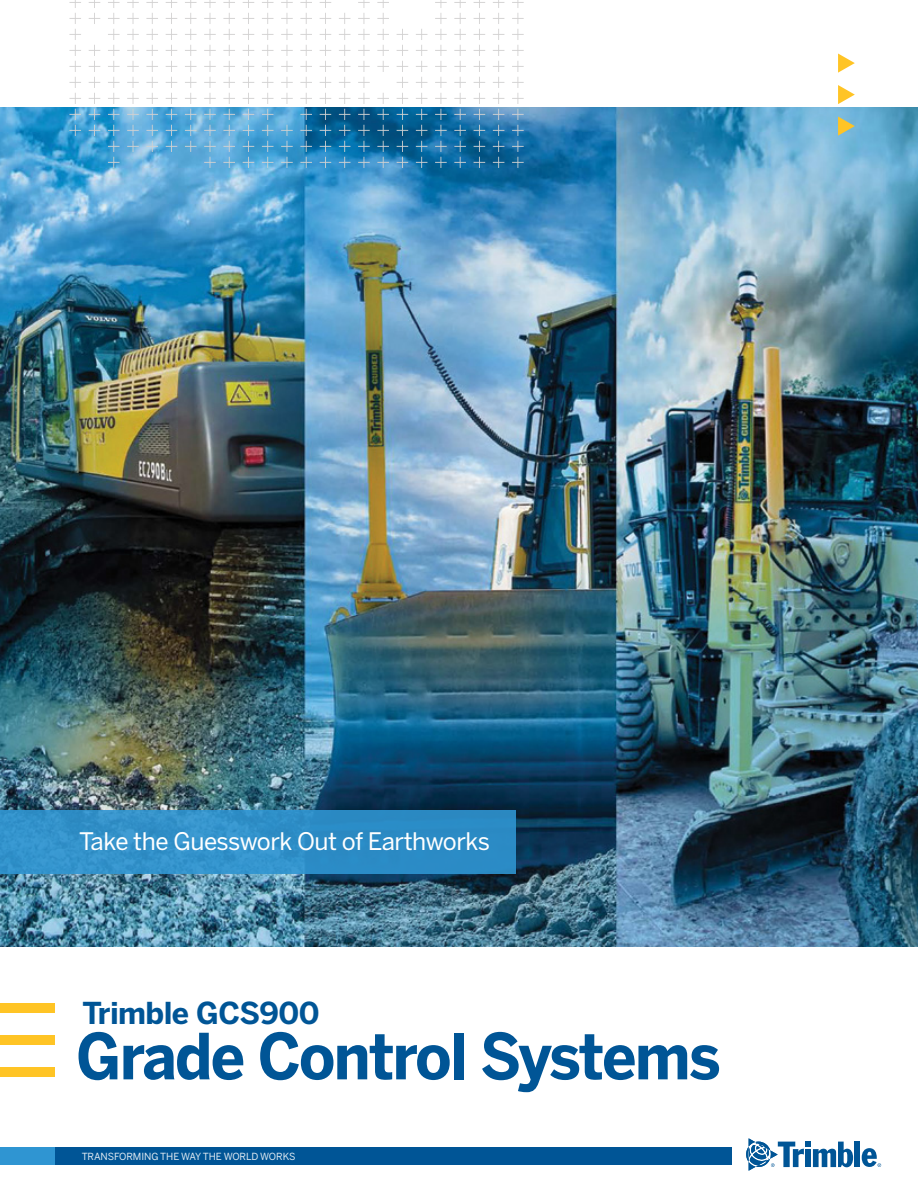
<style>
.page{position:relative;width:918px;height:1188px;background:#fff}
.page>*{position:absolute;margin:0;border:0;box-sizing:border-box;transform-origin:0 0}
.t1{font:700 63px "Benton Sans";letter-spacing:-.03em;color:#005596;scale:.95 1}
.t2{font:700 30px "Benton Sans";letter-spacing:-.02em;color:#005596}
.t3{font:24px "Benton Sans";letter-spacing:-.02em;color:#fff}
.t4{font:9.75px "Benton Sans";letter-spacing:-.01em;color:#fff}
</style>
<div class="page">
<img style="left:0;top:107px;width:918px;height:840px">
<svg style="left:838px;top:54px;width:17px;height:19px"></svg>
<svg style="left:838px;top:85px;width:17px;height:19px"></svg>
<svg style="left:838px;top:117px;width:17px;height:19px"></svg>
<svg style="left:69px;top:0;width:455px;height:168px"></svg>
<div style="left:0;top:1003px;width:55px;height:9px;background:#ffc425"></div>
<div style="left:0;top:1035px;width:55px;height:10px;background:#ffc425"></div>
<div style="left:0;top:1068px;width:55px;height:9px;background:#ffc425"></div>
<div style="left:0;top:810px;width:516px;height:64px;background:linear-gradient(to right,#3696ce,#2989c4)"></div>
<div style="left:855px;top:1142px;width:5px;height:25px;background:#005596"></div>
<svg style="left:746px;top:1138px;width:107px;height:33px"></svg>
<svg style="left:862px;top:1148px;width:19px;height:19px"></svg>
<div style="left:0;top:1148px;width:731px;height:17px;background:#2f95d2"></div>
<div style="left:55px;top:1148px;width:676px;height:17px;background:#005596"></div>
<p class="t3" style="left:79px;top:826px;width:412px">Take the Guesswork Out of Earthworks</p>
<p class="t2" style="left:83px;top:994px;width:239px">Trimble GCS900</p>
<h1 class="t1" style="left:76px;top:1017px;width:680px">Grade Control Systems</h1>
<p class="t4" style="left:82px;top:1151px;width:215px">TRANSFORMING THE WAY THE WORLD WORKS</p>
</div>
